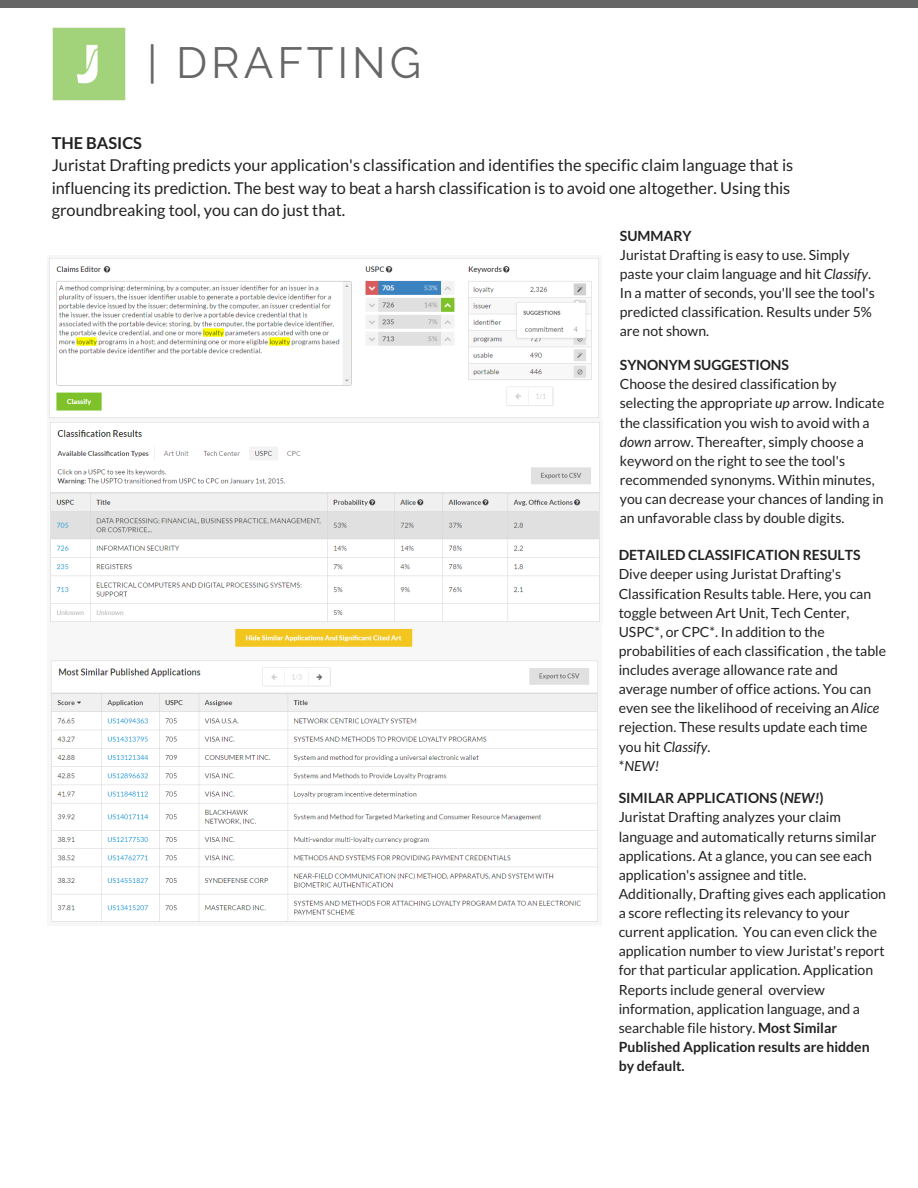
<style>
.page{position:relative;width:918px;height:1188px;background:#fff}
.page>*{position:absolute;margin:0;border:0;box-sizing:border-box;transform-origin:0 0}
.t1{font:43.65px "Raleway";letter-spacing:.09em;color:#666}
.t2{font:16.35px/22.5px "Lato";color:#222}
.t3{font:700 16.35px "Lato";color:#222}
.t4{font:13.95px/19.2px "Lato";color:#222}
.t5{font:700 13.95px "Lato";color:#222}
.s1{font-style:italic}
.s2{font-weight:700}
.s3{font-weight:700;font-style:italic}
</style>
<div class="page">
<div style="left:0;top:0;width:918px;height:8px;background:#666"></div>
<img style="left:52px;top:27px;width:74px;height:74px">
<img style="left:49px;top:258px;width:551px;height:664px">
<h1 class="t1" style="left:147px;top:37px;width:275px">| DRAFTING</h1>
<p class="t3" style="left:52px;top:132px;width:92px">THE BASICS</p>
<p class="t2" style="left:52px;top:153px;width:743px">Juristat Drafting predicts your application's classification and identifies the specific claim language that is influencing its prediction. The best way to beat a harsh classification is to avoid one altogether. Using this groundbreaking tool, you can do just that.</p>
<p class="t5" style="left:620px;top:227px;width:73px">SUMMARY</p>
<p class="t4" style="left:620px;top:245px;width:257px">Juristat Drafting is easy to use. Simply paste your claim language and hit <span class="s1">Classify</span>.<br>In a matter of seconds, you'll see the tool's predicted classification. Results under 5% are not shown.</p>
<p class="t5" style="left:620px;top:356px;width:171px">SYNONYM SUGGESTIONS</p>
<p class="t4" style="left:620px;top:374px;width:266px">Choose the desired classification by selecting the appropriate <span class="s1">up</span> arrow. Indicate the classification you wish to avoid with a <span class="s1">down</span> arrow. Thereafter, simply choose a keyword on the right to see the tool's recommended synonyms. Within minutes, you can decrease your chances of landing in an unfavorable class by double digits.</p>
<p class="t5" style="left:619px;top:546px;width:243px">DETAILED CLASSIFICATION RESULTS</p>
<p class="t4" style="left:619px;top:564px;width:269px">Dive deeper using Juristat Drafting's Classification Results table. Here, you can toggle between Art Unit, Tech Center, USPC*, or CPC*. In addition to the probabilities of each classification , the table includes average allowance rate and average number of office actions. You can even see the likelihood of receiving an <span class="s1">Alice </span>rejection. These results update each time you hit <span class="s1">Classify</span>.<br>*<span class="s1">NEW!</span></p>
<p class="t4" style="left:619px;top:788px;width:269px"><span class="s2">SIMILAR APPLICATIONS (</span><span class="s3">NEW!</span><span class="s2">)<br></span>Juristat Drafting analyzes your claim language and automatically returns similar applications. At a glance, you can see each application's assignee and title.<br>Additionally, Drafting gives each application a score reflecting its relevancy to your current application. You can even click the application number to view Juristat's report for that particular application. Application Reports include general overview information, application language, and a searchable file history. <span class="s2">Most Similar Published Application results are hidden by default.</span></p>
</div>
